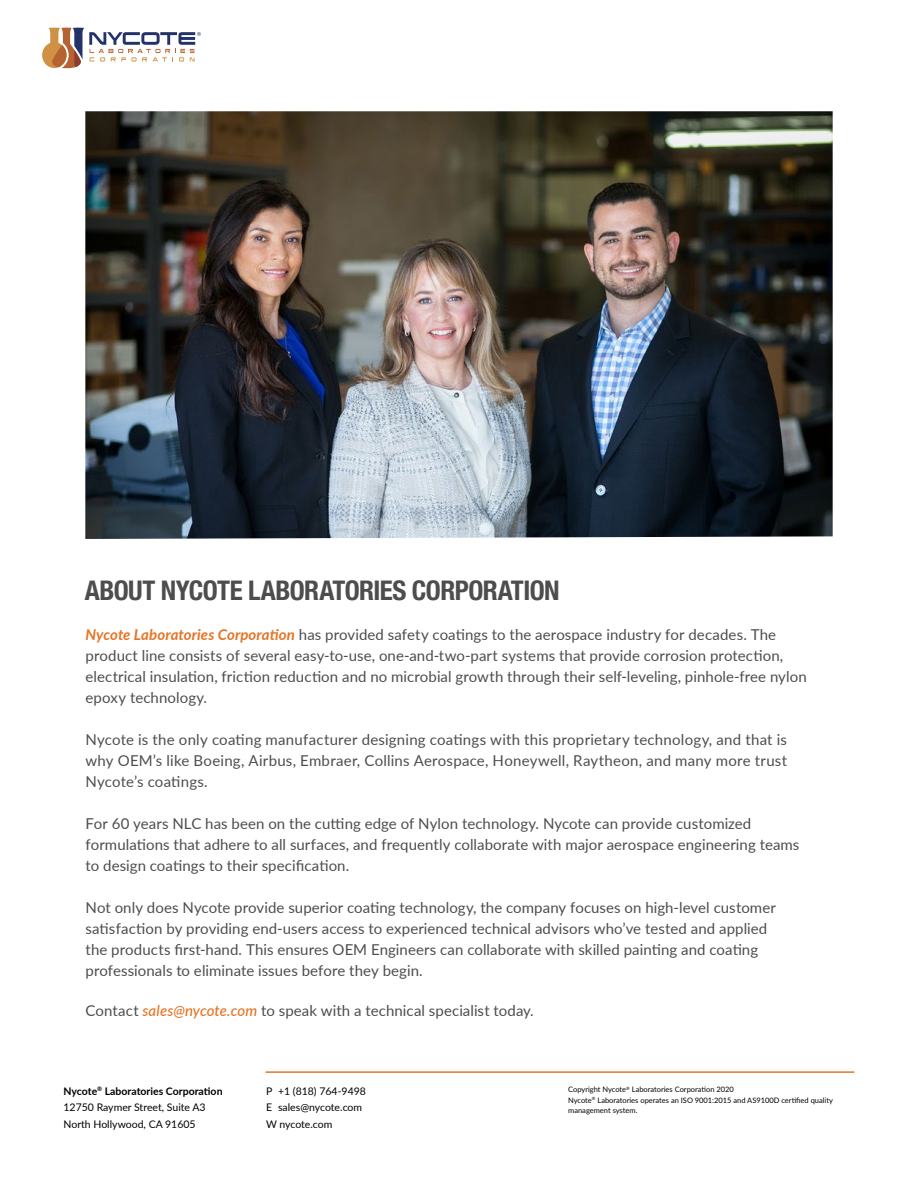
<style>
.page{position:relative;width:918px;height:1188px;background:#fff}
.page>*{position:absolute;margin:0;border:0;box-sizing:border-box;transform-origin:0 0}
.t1{font:700 condensed 27px "Helvetica Neue LT Pro";letter-spacing:-.02em;color:#4d4d4f}
.t2{font:15px/21px "Lato";letter-spacing:.005em;color:#4d4d4f}
.t3{font:10.5px/16.5px "Lato";color:#000}
.t4{font:7.5px/10.5px "Lato";color:#000}
.s1{font-weight:700;font-style:italic;color:#e67425}
.s2{font-weight:500;font-style:italic;color:#e67425}
.s3{font-weight:700}
</style>
<div class="page">
<img style="left:85px;top:111px;width:748px;height:428px">
<hr style="left:266px;top:1071px;width:588px;height:2px;background:#e67425">
<svg style="left:42px;top:28px;width:159px;height:41px"></svg>
<h1 class="t1" style="left:85px;top:574px;width:476px">ABOUT NYCOTE LABORATORIES CORPORATION</h1>
<p class="t2" style="left:86px;top:624px;width:723px"><span class="s1">Nycote Laboratories Corporation</span> has provided safety coatings to the aerospace industry for decades. The product line consists of several easy-to-use, one-and-two-part systems that provide corrosion protection, electrical insulation, friction reduction and no microbial growth through their self-leveling, pinhole-free nylon epoxy technology.</p>
<p class="t2" style="left:86px;top:729px;width:703px;text-align:justify">Nycote is the only coating manufacturer designing coatings with this proprietary technology, and that is why OEM’s like Boeing, Airbus, Embraer, Collins Aerospace, Honeywell, Raytheon, and many more trust Nycote’s coatings.</p>
<p class="t2" style="left:86px;top:813px;width:715px">For 60 years NLC has been on the cutting edge of Nylon technology. Nycote can provide customized formulations that adhere to all surfaces, and frequently collaborate with major aerospace engineering teams to design coatings to their specification.</p>
<p class="t2" style="left:86px;top:897px;width:692px">Not only does Nycote provide superior coating technology, the company focuses on high-level customer satisfaction by providing end-users access to experienced technical advisors who’ve tested and applied the products first-hand. This ensures OEM Engineers can collaborate with skilled painting and coating professionals to eliminate issues before they begin.</p>
<p class="t2" style="left:86px;top:1000px;width:450px">Contact <span class="s2">sales@nycote.com</span> to speak with a technical specialist today.</p>
<p class="t3" style="left:64px;top:1082px;width:161px"><span class="s3">Nycote</span><sup>®</sup> <span class="s3">Laboratories Corporation<br></span>12750 Raymer Street, Suite A3<br>North Hollywood, CA 91605</p>
<p class="t3" style="left:266px;top:1082px;width:101px">P +1 (818) 764-9498<br>E sales@nycote.com<br>W nycote.com</p>
<p class="t4" style="left:568px;top:1084px;width:266px">Copyright Nycote<sup>®</sup> Laboratories Corporation 2020<br>Nycote<sup>®</sup> Laboratories operates an ISO 9001:2015 and AS9100D certified quality management system.</p>
</div>
